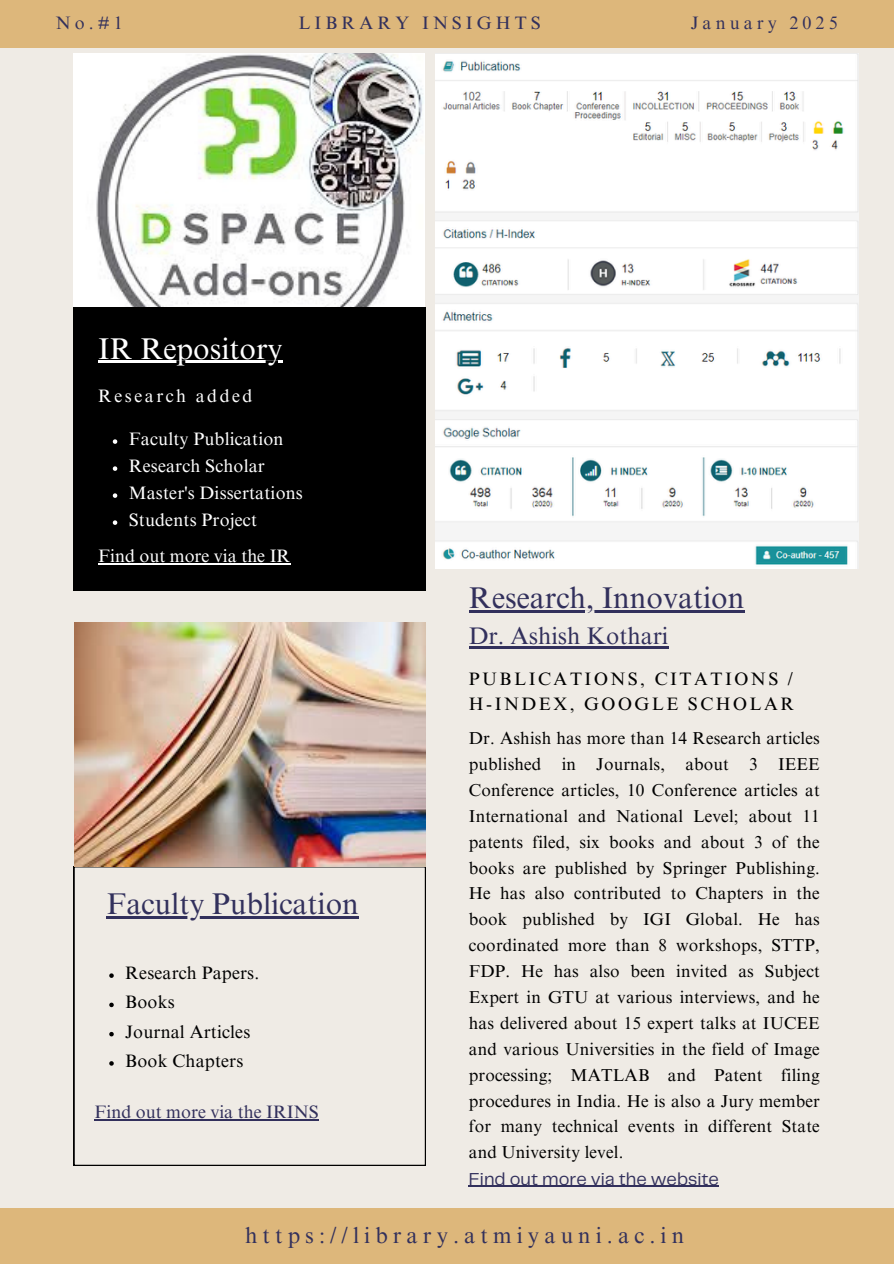
<style>
.page{position:relative;width:894px;height:1264px;background:#fff}
.page>*{position:absolute;margin:0;border:0;box-sizing:border-box;transform-origin:0 0}
.t1{font:30px "Times NRMT Pro";color:#32305c}
.t2{font:30px "Times NRMT Pro";color:#fff}
.t3{font:24px "Times NRMT Pro";color:#32305c}
.t4{font:22.5px "Times NRMT Pro";letter-spacing:.225em;color:#32305c}
.t5{font:18px "Times NRMT Pro";letter-spacing:.01em;color:#fff}
.t6{font:18px "Times NRMT Pro";letter-spacing:.01em;color:#000}
.t7{font:18px/24.8px "Times NRMT Pro";letter-spacing:.14em;color:#000}
.t8{font:18px "Times NRMT Pro";letter-spacing:.225em;color:#32305c}
.t9{font:18px "Telegraf";color:#32305c}
.t10{font:18px "Times NRMT Pro";color:#32305c}
.t11{font:18px "Times NRMT Pro";letter-spacing:.14em;color:#fff}
.t12{font:17.25px/25.8px "Times NRMT Pro";letter-spacing:.01em;color:#000;text-align:justify}
</style>
<div class="page">
<div style="left:0;top:0;width:893px;height:1263px;background:#efebe5"></div>
<img style="left:74px;top:54px;width:351px;height:253px">
<svg style="left:74px;top:866px;width:352px;height:299px"></svg>
<div style="left:74px;top:307px;width:352px;height:283px;background:#000"></div>
<img style="left:74px;top:623px;width:351px;height:243px">
<svg style="left:109px;top:973px;width:5px;height:4px"></svg>
<svg style="left:109px;top:1002px;width:5px;height:5px"></svg>
<svg style="left:109px;top:1031px;width:5px;height:5px"></svg>
<svg style="left:109px;top:1061px;width:5px;height:4px"></svg>
<hr style="left:106px;top:916px;width:253px;height:2px;background:#32305c">
<svg style="left:113px;top:439px;width:4px;height:5px"></svg>
<svg style="left:113px;top:466px;width:4px;height:5px"></svg>
<svg style="left:113px;top:493px;width:4px;height:5px"></svg>
<svg style="left:113px;top:520px;width:4px;height:5px"></svg>
<hr style="left:98px;top:563px;width:192px;height:1px;background:#fff">
<hr style="left:98px;top:361px;width:184px;height:2px;background:#fff">
<div style="left:0;top:1207px;width:893px;height:56px;background:#ddb77b"></div>
<img style="left:436px;top:54px;width:421px;height:514px">
<hr style="left:468px;top:1185px;width:250px;height:1px;background:#32305c">
<hr style="left:468px;top:610px;width:276px;height:3px;background:#32305c">
<hr style="left:468px;top:646px;width:200px;height:2px;background:#32305c">
<hr style="left:95px;top:1118px;width:223px;height:2px;background:#32305c">
<div style="left:0;top:0;width:893px;height:48px;background:#ddb77b"></div>
<h3 class="t8" style="left:56px;top:16px;width:68px">No.#1</h3>
<h3 class="t8" style="left:298px;top:16px;width:244px">LIBRARY INSIGHTS</h3>
<h3 class="t8" style="left:690px;top:16px;width:148px">January 2025</h3>
<p class="t2" style="left:98px;top:337px;width:186px">IR Repository</p>
<p class="t11" style="left:98px;top:389px;width:156px">Research added</p>
<p class="t5" style="left:129px;top:432px;width:156px">Faculty Publication</p>
<p class="t5" style="left:129px;top:459px;width:138px">Research Scholar</p>
<p class="t5" style="left:129px;top:486px;width:175px">Master's Dissertations</p>
<p class="t5" style="left:129px;top:513px;width:130px">Students Project</p>
<h1 class="t5" style="left:98px;top:549px;width:194px">Find out more via the IR</h1>
<p class="t1" style="left:106px;top:892px;width:254px">Faculty Publication</p>
<p class="t6" style="left:125px;top:966px;width:135px">Research Papers.</p>
<p class="t6" style="left:125px;top:995px;width:51px">Books</p>
<h1 class="t6" style="left:125px;top:1024px;width:126px">Journal Articles</h1>
<p class="t6" style="left:125px;top:1053px;width:120px">Book Chapters</p>
<h2 class="t10" style="left:95px;top:1104px;width:225px">Find out more via the IRINS</h2>
<p class="t1" style="left:468px;top:587px;width:277px">Research, Innovation</p>
<p class="t3" style="left:468px;top:627px;width:201px">Dr. Ashish Kothari</p>
<p class="t7" style="left:468px;top:669px;width:327px">PUBLICATIONS, CITATIONS /<br>H-INDEX, GOOGLE SCHOLAR</p>
<p class="t12" style="left:468px;top:727px;width:352px">Dr. Ashish has more than 14 Research articles published in Journals, about 3 IEEE Conference articles, 10 Conference articles at International and National Level; about 11 patents filed, six books and about 3 of the books are published by Springer Publishing.<br>He has also contributed to Chapters in the book published by IGI Global. He has coordinated more than 8 workshops, STTP, FDP. He has also been invited as Subject Expert in GTU at various interviews, and he has delivered about 15 expert talks at IUCEE and various Universities in the field of Image processing; MATLAB and Patent filing procedures in India. He is also a Jury member for many technical events in different State and University level.</p>
<p class="t9" style="left:468px;top:1171px;width:251px">Find out more via the website</p>
<h1 class="t4" style="left:245px;top:1226px;width:440px">https://library.atmiyauni.ac.in</h1>
</div>
